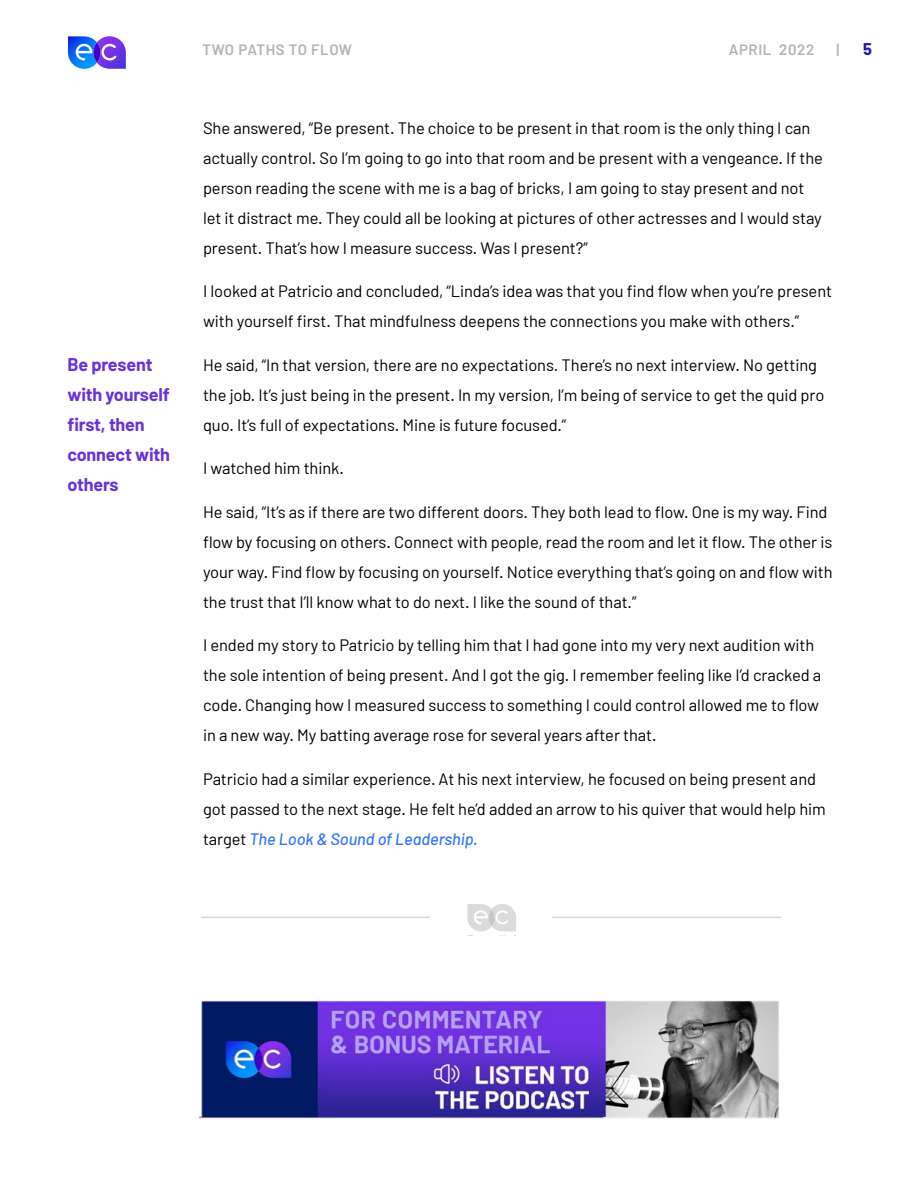
<style>
.page{position:relative;width:918px;height:1188px;background:#fff}
.page>*{position:absolute;margin:0;border:0;box-sizing:border-box;transform-origin:0 0}
.t1{font:700 18px/30px "Barlow";letter-spacing:-.01em;color:#6633d9}
.t2{font:16.5px/30px "Barlow";letter-spacing:-.005em;color:#000}
.t3{font:700 16.5px "Barlow";color:#1c11b4}
.t4{font:600 15px "Barlow";letter-spacing:.04em;color:#b3b3b3}
.s1{font-weight:500;font-style:italic;color:#3174ff}
</style>
<div class="page">
<svg style="left:68px;top:36px;width:58px;height:33px"></svg>
<svg style="left:467px;top:904px;width:49px;height:32px"></svg>
<hr style="left:201px;top:917px;width:229px;height:1px;background:#d6d6d6">
<hr style="left:552px;top:917px;width:229px;height:1px;background:#d6d6d6">
<img style="left:200px;top:1000px;width:579px;height:119px">
<p class="t1" style="left:67px;top:349px;width:104px">Be present with yourself first, then connect with others</p>
<p class="t4" style="left:729px;top:40px;width:87px">APRIL 2022</p>
<p class="t4" style="left:837px;top:40px;width:4px">|</p>
<p class="t4" style="left:202px;top:40px;width:151px">TWO PATHS TO FLOW</p>
<p class="t3" style="left:863px;top:39px;width:10px">5</p>
<p class="t2" style="left:203px;top:113px;width:621px">She answered, “Be present. The choice to be present in that room is the only thing I can actually control. So I’m going to go into that room and be present with a vengeance. If the person reading the scene with me is a bag of bricks, I am going to stay present and not let it distract me. They could all be looking at pictures of other actresses and I would stay present. That’s how I measure success. Was I present?”</p>
<p class="t2" style="left:203px;top:276px;width:631px">I looked at Patricio and concluded, “Linda’s idea was that you find flow when you’re present with yourself first. That mindfulness deepens the connections you make with others.”</p>
<p class="t2" style="left:203px;top:350px;width:623px">He said, “In that version, there are no expectations. There’s no next interview. No getting the job. It’s just being in the present. In my version, I’m being of service to get the quid pro quo. It’s full of expectations. Mine is future focused.”</p>
<p class="t2" style="left:203px;top:453px;width:142px">I watched him think.</p>
<p class="t2" style="left:203px;top:497px;width:631px">He said, “It’s as if there are two different doors. They both lead to flow. One is my way. Find flow by focusing on others. Connect with people, read the room and let it flow. The other is your way. Find flow by focusing on yourself. Notice everything that’s going on and flow with the trust that I’ll know what to do next. I like the sound of that.”</p>
<p class="t2" style="left:203px;top:630px;width:620px">I ended my story to Patricio by telling him that I had gone into my very next audition with the sole intention of being present. And I got the gig. I remember feeling like I’d cracked a code. Changing how I measured success to something I could control allowed me to flow in a new way. My batting average rose for several years after that.</p>
<p class="t2" style="left:203px;top:764px;width:624px">Patricio had a similar experience. At his next interview, he focused on being present and got passed to the next stage. He felt he’d added an arrow to his quiver that would help him target <span class="s1">The Look &amp; Sound of Leadership.</span></p>
</div>
